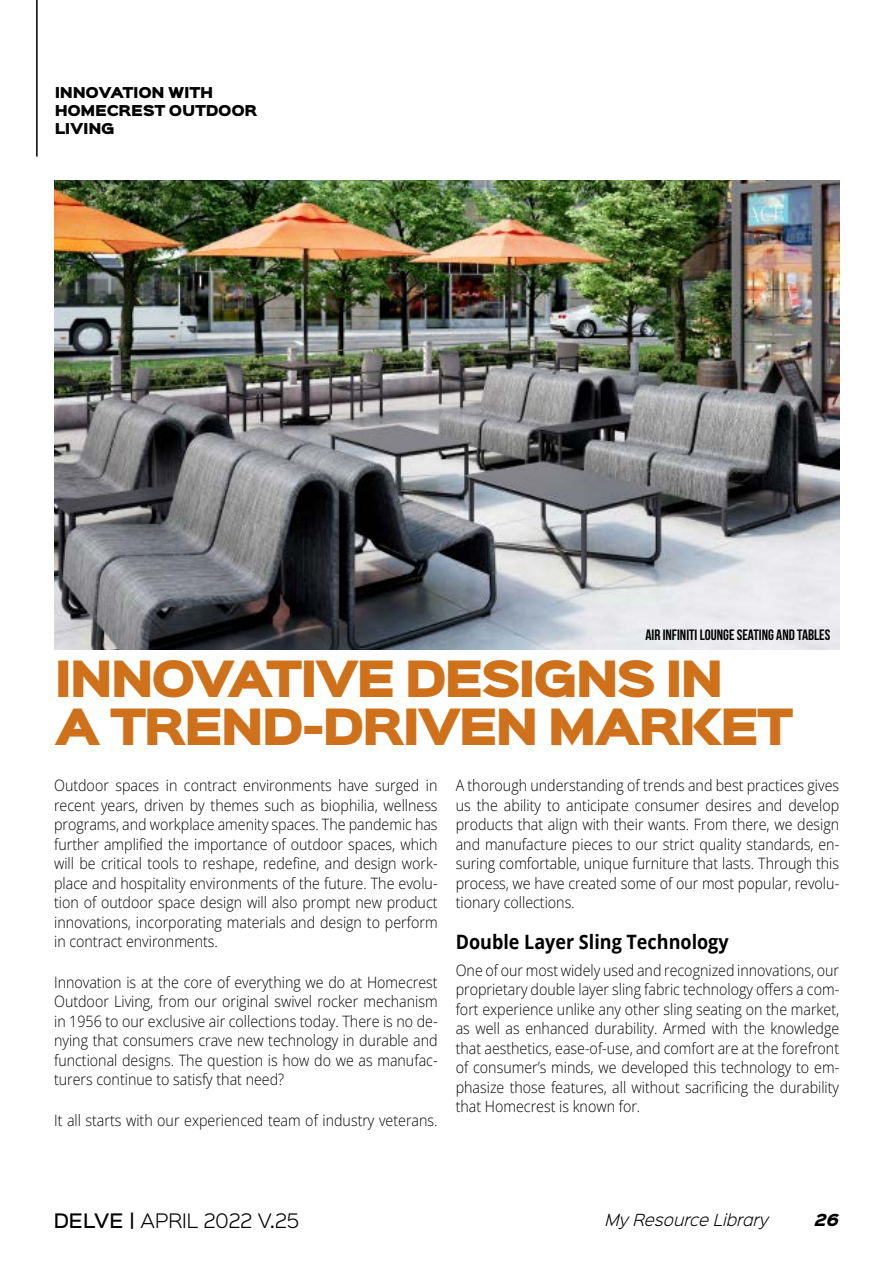
<style>
.page{position:relative;width:893px;height:1263px;background:#fff}
.page>*{position:absolute;margin:0;border:0;box-sizing:border-box;transform-origin:0 0}
.t1{font:45px/48px "Sinkin Sans 900 X Black";letter-spacing:-.065em;color:#cf701a}
.t2{font:700 19.8px "Open Sans";color:#000;scale:.91 1}
.t3{font:300 18px "Sinkin Sans 300";color:#000}
.t4{font:15.6px/19.5px "Open Sans";color:#000;text-align:justify;scale:.91 1}
.t5{font:15px "Bebas Neue";color:#000}
.t6{font:italic 300 15px "Sinkin Sans 300";color:#000}
.t7{font:italic 900 15px "Sinkin Sans 800";color:#000}
.t8{font:13.5px/18px "Sinkin Sans 900 X Black";letter-spacing:-.025em;color:#000}
.s1{font-family:"Sinkin Sans 500";font-weight:500}
</style>
<div class="page">
<img style="left:54px;top:181px;width:785px;height:469px">
<hr style="left:36px;top:0;width:2px;height:157px;background:#000">
<p class="t8" style="left:55px;top:84px;width:204px">INNOVATION WITH<br>HOMECREST OUTDOOR<br>LIVING</p>
<p class="t5" style="left:645px;top:627px;width:187px">AIR INFINITI LOUNGE SEATING AND TABLES</p>
<h1 class="t1" style="left:54px;top:657px;width:741px">INNOVATIVE DESIGNS IN<br>A TREND-DRIVEN MARKET</h1>
<p class="t4" style="left:54px;top:775px;width:423px">Outdoor spaces in contract environments have surged in recent years, driven by themes such as biophilia, wellness programs, and workplace amenity spaces. The pandemic has further amplified the importance of outdoor spaces, which will be critical tools to reshape, redefine, and design work&shy;place and hospitality environments of the future. The evolu&shy;tion of outdoor space design will also prompt new product innovations, incorporating materials and design to perform in contract environments.</p>
<p class="t4" style="left:54px;top:972px;width:423px">Innovation is at the core of everything we do at Homecrest Outdoor Living, from our original swivel rocker mechanism in 1956 to our exclusive air collections today. There is no de&shy;nying that consumers crave new technology in durable and functional designs. The question is how do we as manufac&shy;turers continue to satisfy that need?</p>
<p class="t4" style="left:54px;top:1110px;width:423px">It all starts with our experienced team of industry veterans.</p>
<p class="t4" style="left:456px;top:775px;width:423px">A thorough understanding of trends and best practices gives us the ability to anticipate consumer desires and develop products that align with their wants. From there, we design and manufacture pieces to our strict quality standards, en&shy;suring comfortable, unique furniture that lasts. Through this process, we have created some of our most popular, revolu&shy;tionary collections.</p>
<p class="t2" style="left:456px;top:928px;width:301px">Double Layer Sling Technology</p>
<p class="t4" style="left:456px;top:960px;width:423px">One of our most widely used and recognized innovations, our proprietary double layer sling fabric technology offers a com&shy;fort experience unlike any other sling seating on the market, as well as enhanced durability. Armed with the knowledge that aesthetics, ease-of-use, and comfort are at the forefront of consumer’s minds, we developed this technology to em&shy;phasize those features, all without sacrificing the durability that Homecrest is known for.</p>
<p class="t3" style="left:54px;top:1206px;width:247px"><span class="s1">DELVE |</span> APRIL 2022 V.25</p>
<p class="t6" style="left:605px;top:1207px;width:165px">My Resource Library</p>
<p class="t7" style="left:815px;top:1211px;width:26px">26</p>
</div>
